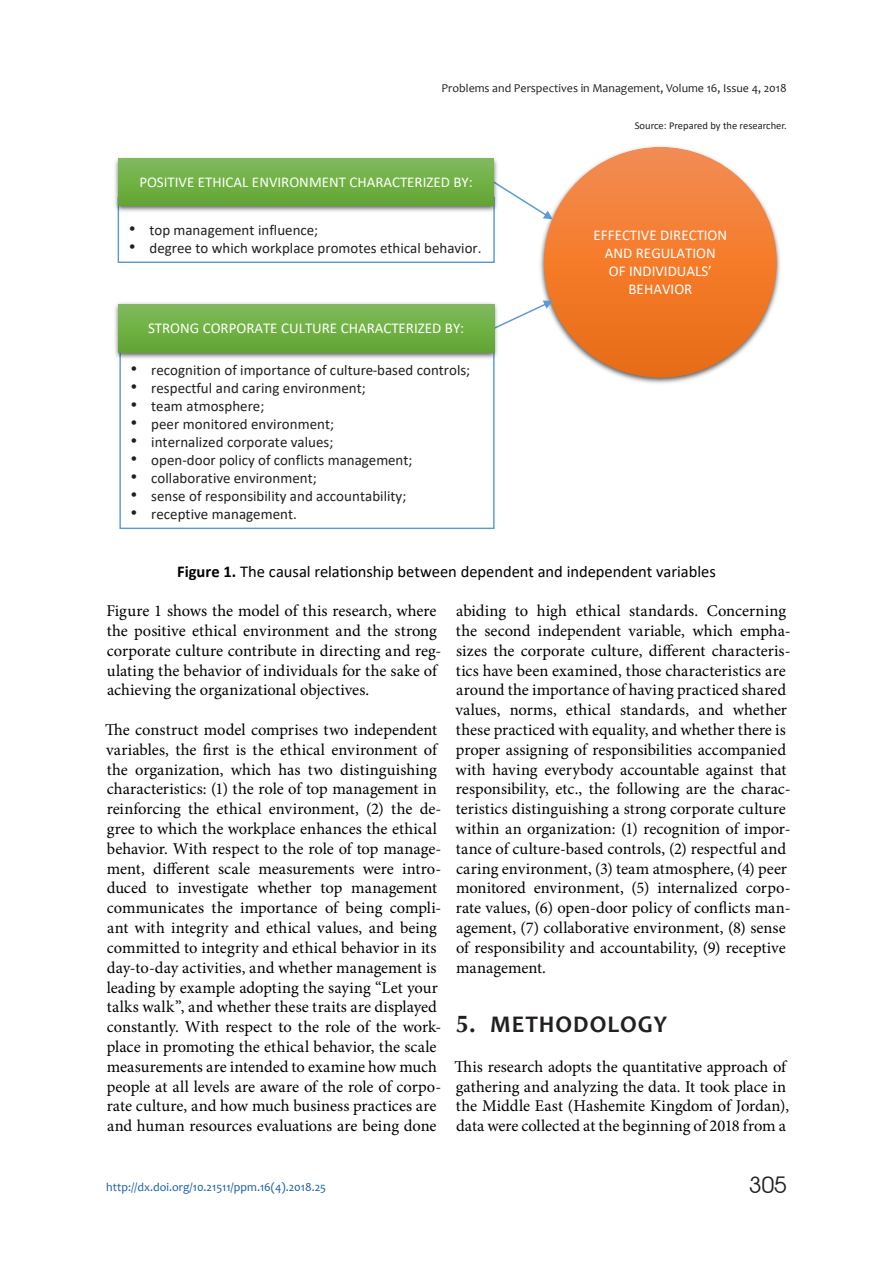
<style>
.page{position:relative;width:893px;height:1263px;background:#fff}
.page>*{position:absolute;margin:0;border:0;box-sizing:border-box;transform-origin:0 0}
.t1{font:700 24px "Candara";letter-spacing:.04em;color:#231f20}
.t2{font:22.5px "Avant Garde Gothic C";color:#231f20}
.t3{font:16.5px/19.8px "Minion Pro";letter-spacing:.005em;color:#000}
.t4{font:16.5px "Calibri";color:#000}
.t5{font:15px "Calibri";color:#231f20}
.t6{font:15px/18px "Calibri";color:#fff;text-align:center}
.t7{font:12px "Candara";color:#231f20}
.t8{font:12px "Candara";color:#175d9e}
.t9{font:10.5px "Calibri";color:#231f20}
.s1{font-family:"Arial";font-size:18px}
.s2{font-weight:700}
.s3{font-family:"AG Opus"}
</style>
<div class="page">
<div style="left:118px;top:197px;width:377px;height:66px;border:1px solid #5b9bd5"></div>
<img style="left:540px;top:146px;width:240px;height:238px">
<svg style="left:544px;top:147px;width:233px;height:231px"></svg>
<svg style="left:493px;top:182px;width:60px;height:37px"></svg>
<img style="left:115px;top:158px;width:385px;height:56px">
<img style="left:123px;top:205px;width:365px;height:4px">
<div style="left:118px;top:159px;width:376px;height:46px;background:linear-gradient(to bottom,#80bb5d,#62a633)"></div>
<svg style="left:500px;top:301px;width:53px;height:28px"></svg>
<img style="left:115px;top:302px;width:385px;height:59px">
<img style="left:132px;top:352px;width:348px;height:3px">
<div style="left:118px;top:304px;width:376px;height:48px;background:linear-gradient(to bottom,#80bb5d,#62a633)"></div>
<p class="t7" style="left:442px;top:83px;width:347px">Problems and Perspectives in Management, Volume 16, Issue 4, 2018</p>
<p class="t6" style="left:139px;top:174px;width:335px">POSITIVE ETHICAL ENVIRONMENT CHARACTERIZED BY:</p>
<p class="t5" style="left:129px;top:225px;width:191px"><span class="s1">•</span> top management influence;</p>
<p class="t5" style="left:129px;top:243px;width:354px"><span class="s1">•</span> degree to which workplace promotes ethical behavior.</p>
<p class="t6" style="left:148px;top:321px;width:318px">STRONG CORPORATE CULTURE CHARACTERIZED BY:</p>
<p class="t5" style="left:131px;top:365px;width:341px"><span class="s1">•</span> recognition of importance of culture-based controls;</p>
<p class="t5" style="left:131px;top:383px;width:236px"><span class="s1">•</span> respectful and caring environment;</p>
<p class="t5" style="left:131px;top:401px;width:135px"><span class="s1">•</span> team atmosphere;</p>
<p class="t5" style="left:131px;top:419px;width:205px"><span class="s1">•</span> peer monitored environment;</p>
<p class="t5" style="left:131px;top:437px;width:204px"><span class="s1">•</span> internalized corporate values;</p>
<p class="t5" style="left:131px;top:455px;width:283px"><span class="s1">•</span> open-door policy of conflicts management;</p>
<p class="t5" style="left:131px;top:473px;width:187px"><span class="s1">•</span> collaborative environment;</p>
<p class="t5" style="left:131px;top:491px;width:277px"><span class="s1">•</span> sense of responsibility and accountability;</p>
<p class="t5" style="left:131px;top:509px;width:167px"><span class="s1">•</span> receptive management.</p>
<p class="t9" style="left:635px;top:118px;width:153px">Source: Prepared by the researcher.</p>
<p class="t6" style="left:594px;top:228px;width:135px">EFFECTIVE DIRECTION<br>AND REGULATION<br>OF INDIVIDUALS’<br>BEHAVIOR</p>
<p class="t4" style="left:177px;top:560px;width:540px"><span class="s2">Figure 1.</span> The causal relationship between dependent and independent variables</p>
<p class="t3" style="left:106px;top:602px;width:336px">Figure 1 shows the model of this research, where the positive ethical environment and the strong corporate culture contribute in directing and reg&shy;ulating the behavior of individuals for the sake of achieving the organizational objectives.</p>
<p class="t3" style="left:105px;top:721px;width:338px">The construct model comprises two independent variables, the first is the ethical environment of the organization, which has two distinguishing characteristics: (1) the role of top management in reinforcing the ethical environment, (2) the de&shy;gree to which the workplace enhances the ethical behavior. With respect to the role of top manage&shy;ment, different scale measurements were intro&shy;duced to investigate whether top management communicates the importance of being compli&shy;ant with integrity and ethical values, and being committed to integrity and ethical behavior in its day-to-day activities, and whether management is leading by example adopting the saying “Let your talks walk”, and whether these traits are displayed constantly. With respect to the role of the work&shy;place in promoting the ethical behavior, the scale measurements are intended to examine how much people at all levels are aware of the role of corpo&shy;rate culture, and how much business practices are and human resources evaluations are being done</p>
<p class="t3" style="left:455px;top:602px;width:337px">abiding to high ethical standards. Concerning the second independent variable, which empha&shy;sizes the corporate culture, different characteris&shy;tics have been examined, those characteristics are around the importance of having practiced shared values, norms, ethical standards, and whether these practiced with equality, and whether there is proper assigning of responsibilities accompanied with having everybody accountable against that responsibility, etc., the following are the charac&shy;teristics distinguishing a strong corporate culture within an organization: (1) recognition of impor&shy;tance of culture-based controls, (2) respectful and caring environment, (3) team atmosphere, (4) peer monitored environment, (5) internalized corpo&shy;rate values, (6) open-door policy of conflicts man&shy;agement, (7) collaborative environment, (8) sense of responsibility and accountability, (9) receptive management.</p>
<h1 class="t1" style="left:456px;top:1015px;width:213px"><span class="s3">5.</span> METHODOLOGY</h1>
<p class="t3" style="left:454px;top:1057px;width:336px">This research adopts the quantitative approach of gathering and analyzing the data. It took place in the Middle East (Hashemite Kingdom of Jordan), data were collected at the beginning of 2018 from a</p>
<p class="t8" style="left:106px;top:1182px;width:221px">http://dx.doi.org/10.21511/ppm.16(4).2018.25</p>
<h2 class="t2" style="left:749px;top:1172px;width:39px">305</h2>
</div>
